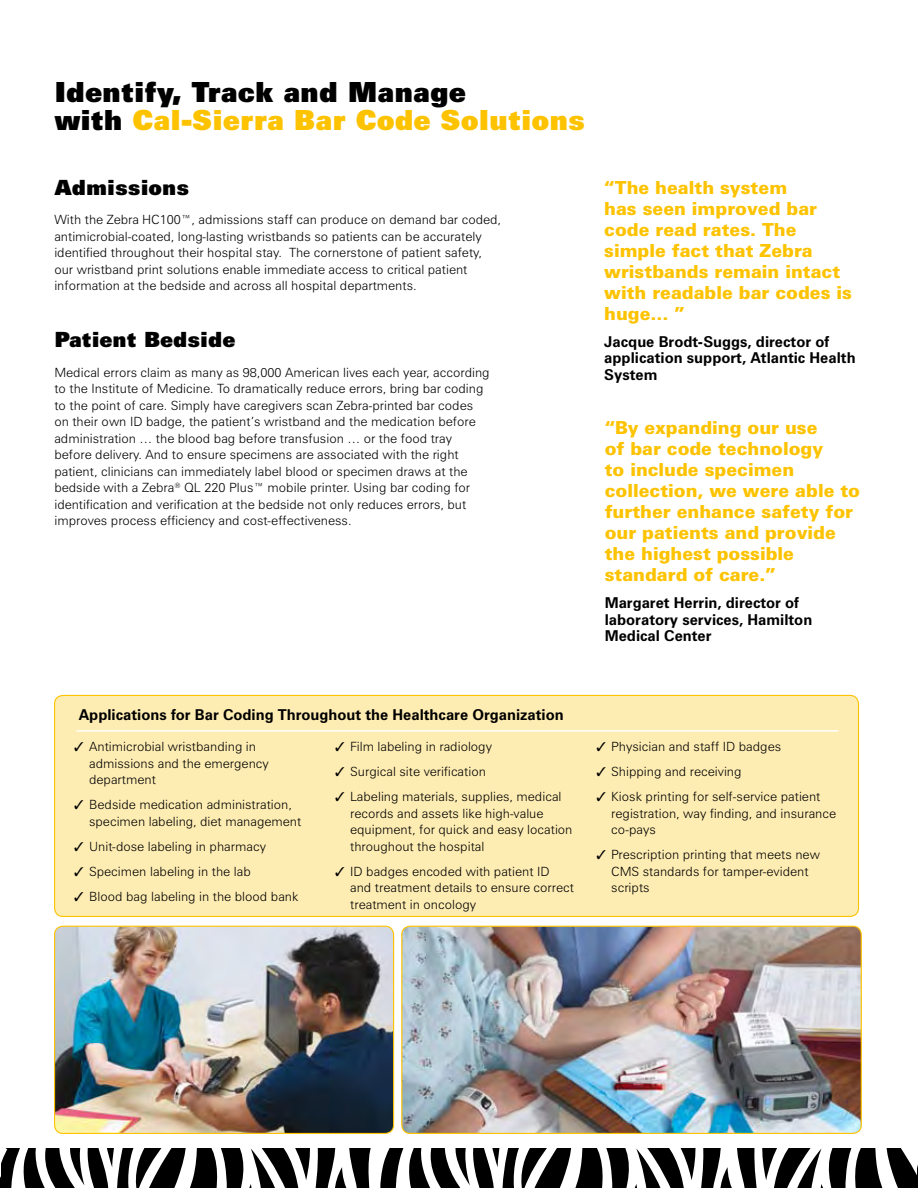
<style>
.page{position:relative;width:918px;height:1188px;background:#fff}
.page>*{position:absolute;margin:0;border:0;box-sizing:border-box;transform-origin:0 0}
.t1{font:900 27.75px/27.8px "Zurich BT";color:#000}
.t2{font:900 21px "Zurich BT";color:#000}
.t3{font:900 18px/21px "Zurich BT";color:#fdc300}
.t4{font:700 15px/16.5px "Zurich BT";color:#000}
.t5{font:300 12.75px/16.5px "Zurich BT";color:#000}
.s1{color:#fdc300}
</style>
<div class="page">
<svg style="left:380px;top:1148px;width:538px;height:40px"></svg>
<svg style="left:0;top:1148px;width:371px;height:40px"></svg>
<img style="left:55px;top:926px;width:339px;height:207px">
<div style="left:54px;top:926px;width:340px;height:208px;border:1px solid #fdc300;border-radius:9px"></div>
<img style="left:402px;top:926px;width:459px;height:207px">
<div style="left:401px;top:926px;width:461px;height:208px;border:1px solid #fdc300;border-radius:9px"></div>
<div style="left:55px;top:695px;width:804px;height:221px;background:#feedb3;border-radius:9px"></div>
<div style="left:54px;top:695px;width:805px;height:222px;border:1px solid #fdc300;border-radius:9px"></div>
<hr style="left:76px;top:730px;width:762px;height:2px;background:#fff">
<p class="t1" style="left:54px;top:78px;width:532px">Identify, Track and Manage<br>with <span class="s1">Cal-Sierra Bar Code Solutions</span></p>
<p class="t2" style="left:54px;top:175px;width:136px">Admissions</p>
<p class="t5" style="left:54px;top:211px;width:448px">With the Zebra HC100™, admissions staff can produce on demand bar coded, antimicrobial-coated, long-lasting wristbands so patients can be accurately identified throughout their hospital stay. The cornerstone of patient safety, our wristband print solutions enable immediate access to critical patient information at the bedside and across all hospital departments.</p>
<p class="t2" style="left:54px;top:327px;width:183px">Patient Bedside</p>
<p class="t5" style="left:54px;top:364px;width:437px">Medical errors claim as many as 98,000 American lives each year, according to the Institute of Medicine. To dramatically reduce errors, bring bar coding to the point of care. Simply have caregivers scan Zebra-printed bar codes on their own ID badge, the patient’s wristband and the medication before administration … the blood bag before transfusion … or the food tray before delivery. And to ensure specimens are associated with the right patient, clinicians can immediately label blood or specimen draws at the bedside with a Zebra<sup>®</sup> QL 220 Plus™ mobile printer. Using bar coding for identification and verification at the bedside not only reduces errors, but improves process efficiency and cost-effectiveness.</p>
<p class="t3" style="left:604px;top:177px;width:249px">“The health system<br>has seen improved bar code read rates. The simple fact that Zebra wristbands remain intact with readable bar codes is huge… ”</p>
<p class="t4" style="left:604px;top:333px;width:253px">Jacque Brodt-Suggs, director of application support, Atlantic Health<br>System</p>
<p class="t3" style="left:605px;top:417px;width:257px">“By expanding our use<br>of bar code technology<br>to include specimen collection, we were able to further enhance safety for our patients and provide the highest possible standard of care.”</p>
<p class="t4" style="left:605px;top:595px;width:209px">Margaret Herrin, director of laboratory services, Hamilton<br>Medical Center</p>
<p class="t4" style="left:79px;top:707px;width:487px">Applications for Bar Coding Throughout the Healthcare Organization</p>
<p class="t5" style="left:89px;top:739px;width:181px;text-indent:-15px">✓ Antimicrobial wristbanding in admissions and the emergency department</p>
<p class="t5" style="left:89px;top:797px;width:214px;text-indent:-15px">✓ Bedside medication administration, specimen labeling, diet management</p>
<p class="t5" style="left:74px;top:838px;width:193px">✓ Unit-dose labeling in pharmacy</p>
<p class="t5" style="left:74px;top:863px;width:178px">✓ Specimen labeling in the lab</p>
<p class="t5" style="left:74px;top:888px;width:226px">✓ Blood bag labeling in the blood bank</p>
<p class="t5" style="left:335px;top:739px;width:158px">✓ Film labeling in radiology</p>
<p class="t5" style="left:335px;top:764px;width:152px">✓ Surgical site verification</p>
<p class="t5" style="left:350px;top:789px;width:224px;text-indent:-15px">✓ Labeling materials, supplies, medical records and assets like high-value equipment, for quick and easy location throughout the hospital</p>
<p class="t5" style="left:350px;top:863px;width:225px;text-indent:-15px">✓ ID badges encoded with patient ID and treatment details to ensure correct treatment in oncology</p>
<p class="t5" style="left:596px;top:739px;width:186px">✓ Physician and staff ID badges</p>
<p class="t5" style="left:596px;top:764px;width:147px">✓ Shipping and receiving</p>
<p class="t5" style="left:611px;top:789px;width:226px;text-indent:-15px">✓ Kiosk printing for self-service patient registration, way finding, and insurance co-pays</p>
<p class="t5" style="left:611px;top:847px;width:210px;text-indent:-15px">✓ Prescription printing that meets new<br>CMS standards for tamper-evident scripts</p>
</div>
